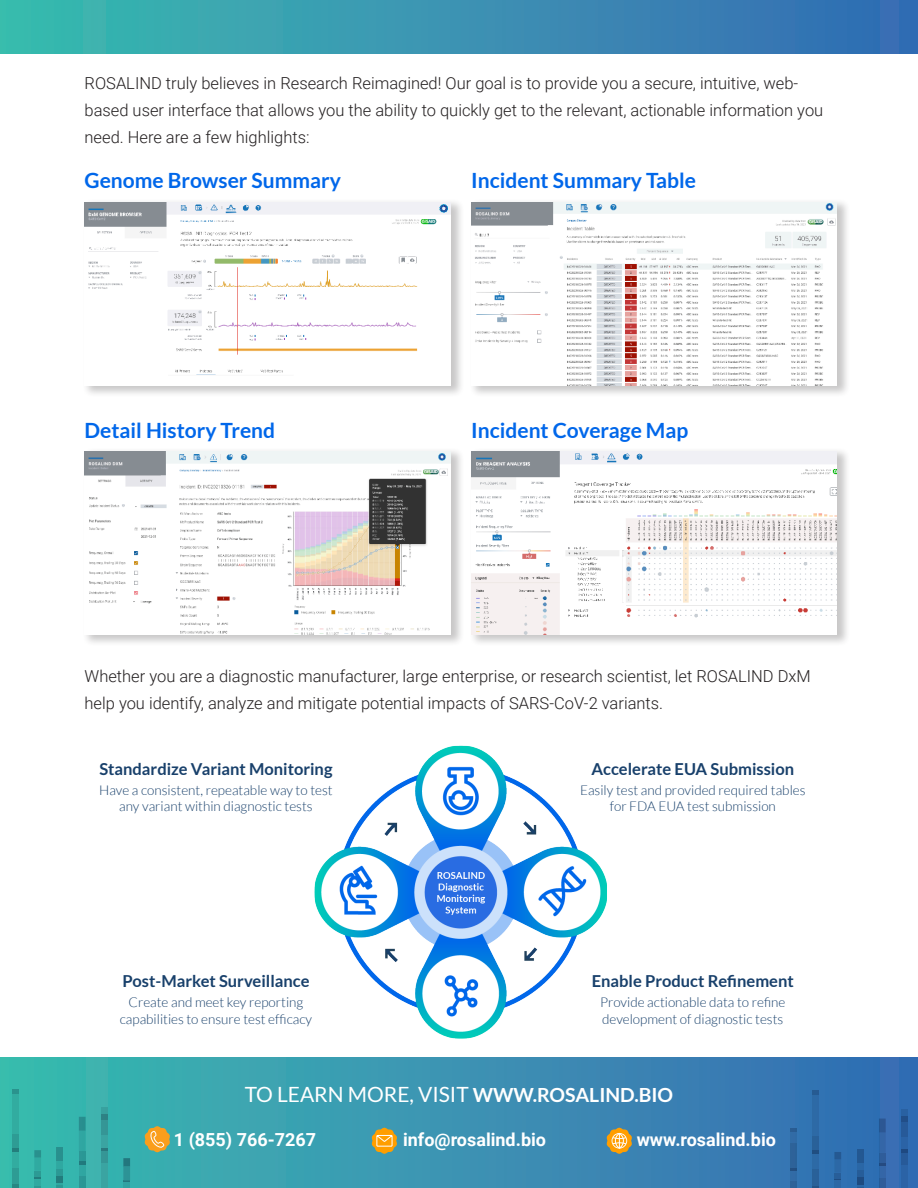
<style>
.page{position:relative;width:918px;height:1188px;background:#fff}
.page>*{position:absolute;margin:0;border:0;box-sizing:border-box;transform-origin:0 0}
.Subhead{font:700 21px "Lato";color:#0067ea}
.t1{font:21px "Lato";color:#fff}
.t2{font:700 18px "Roboto";color:#fff}
.Body{font:300 16.5px/27px "Roboto";color:#231f20}
.Paragraph_Style_3{font:700 16.5px "Lato";color:#18406b}
.Paragraph_Style_3-2{font:300 13.5px/16.5px "Lato";color:#18406b;text-align:center}
.s1{font-weight:700;font-size:19.5px}
</style>
<div class="page">
<svg style="left:0;top:1058px;width:918px;height:130px;background:#3992b1"></svg>
<svg style="left:372px;top:1128px;width:25px;height:26px"></svg>
<svg style="left:145px;top:1126px;width:25px;height:26px"></svg>
<svg style="left:607px;top:1128px;width:25px;height:26px"></svg>
<svg style="left:12px;top:1184px;width:7px;height:4px"></svg>
<div style="left:12px;top:1167px;width:7px;height:17px;background:#2e9c94"></div>
<div style="left:12px;top:1094px;width:7px;height:40px;background:#32aca0"></div>
<svg style="left:12px;top:1089px;width:7px;height:5px"></svg>
<div style="left:12px;top:1152px;width:7px;height:15px;background:#32aca0"></div>
<svg style="left:12px;top:1134px;width:7px;height:18px"></svg>
<svg style="left:34px;top:1186px;width:7px;height:2px"></svg>
<div style="left:34px;top:1179px;width:7px;height:7px;background:#30aaa1"></div>
<svg style="left:34px;top:1150px;width:7px;height:29px"></svg>
<div style="left:57px;top:1160px;width:6px;height:9px;background:#2fa8a1"></div>
<div style="left:57px;top:1147px;width:6px;height:13px;background:#28908e"></div>
<svg style="left:57px;top:1182px;width:6px;height:6px"></svg>
<div style="left:57px;top:1175px;width:6px;height:7px;background:#227c7d"></div>
<svg style="left:57px;top:1169px;width:6px;height:6px"></svg>
<div style="left:79px;top:1176px;width:7px;height:12px;background:#2a9795"></div>
<div style="left:79px;top:1164px;width:7px;height:12px;background:#2fa6a1"></div>
<svg style="left:79px;top:1117px;width:7px;height:47px"></svg>
<div style="left:101px;top:1107px;width:7px;height:7px;background:#38a19f"></div>
<div style="left:101px;top:1162px;width:7px;height:26px;background:#3aa4a2"></div>
<svg style="left:101px;top:1114px;width:7px;height:48px"></svg>
<svg style="left:123px;top:1158px;width:7px;height:30px"></svg>
<div style="left:790px;top:1181px;width:7px;height:7px;background:#2e6299"></div>
<div style="left:790px;top:1132px;width:7px;height:11px;background:#326ba6"></div>
<svg style="left:790px;top:1129px;width:7px;height:3px"></svg>
<div style="left:790px;top:1170px;width:7px;height:11px;background:#326ba6"></div>
<svg style="left:790px;top:1143px;width:7px;height:27px"></svg>
<svg style="left:812px;top:1186px;width:7px;height:2px"></svg>
<div style="left:812px;top:1169px;width:7px;height:17px;background:#296199"></div>
<div style="left:812px;top:1095px;width:7px;height:41px;background:#2d6aa6"></div>
<svg style="left:812px;top:1090px;width:7px;height:5px"></svg>
<div style="left:812px;top:1154px;width:7px;height:15px;background:#2d6aa6"></div>
<svg style="left:812px;top:1136px;width:7px;height:18px"></svg>
<div style="left:834px;top:1180px;width:7px;height:7px;background:#2c68a6"></div>
<svg style="left:834px;top:1152px;width:7px;height:28px"></svg>
<div style="left:857px;top:1162px;width:6px;height:9px;background:#2a67a6"></div>
<div style="left:857px;top:1149px;width:6px;height:13px;background:#235892"></div>
<svg style="left:857px;top:1184px;width:6px;height:4px"></svg>
<div style="left:857px;top:1177px;width:6px;height:7px;background:#1e4b81"></div>
<svg style="left:857px;top:1171px;width:6px;height:6px"></svg>
<div style="left:879px;top:1178px;width:7px;height:10px;background:#2f5d9a"></div>
<div style="left:879px;top:1166px;width:7px;height:12px;background:#3466a7"></div>
<svg style="left:879px;top:1119px;width:7px;height:47px"></svg>
<div style="left:901px;top:1109px;width:7px;height:7px;background:#2961a2"></div>
<div style="left:901px;top:1164px;width:7px;height:24px;background:#2b63a6"></div>
<svg style="left:901px;top:1116px;width:7px;height:48px"></svg>
<div style="left:0;top:0;width:918px;height:54px;background:linear-gradient(to right,#3bbbaf,#376ab4)"></div>
<div style="left:83px;top:198px;width:381px;height:200px;background:#231f20;opacity:.25"></div>
<img style="left:85px;top:202px;width:365px;height:184px">
<div style="left:83px;top:447px;width:381px;height:200px;background:#231f20;opacity:.25"></div>
<img style="left:85px;top:451px;width:365px;height:184px">
<div style="left:469px;top:198px;width:382px;height:200px;background:#231f20;opacity:.25"></div>
<img style="left:471px;top:202px;width:366px;height:184px">
<div style="left:469px;top:447px;width:382px;height:200px;background:#231f20;opacity:.25"></div>
<img style="left:471px;top:451px;width:366px;height:184px">
<img style="left:315px;top:746px;width:292px;height:293px">
<p class="Body" style="left:85px;top:69px;width:740px">ROSALIND truly believes in Research Reimagined! Our goal is to provide you a secure, intuitive, web&shy;based user interface that allows you the ability to quickly get to the relevant, actionable information you need. Here are a few highlights:</p>
<p class="Subhead" style="left:85px;top:169px;width:258px">Genome Browser Summary</p>
<p class="Subhead" style="left:471px;top:169px;width:226px">Incident Summary Table</p>
<p class="Subhead" style="left:85px;top:418px;width:192px">Detail History Trend</p>
<p class="Subhead" style="left:471px;top:418px;width:219px">Incident Coverage Map</p>
<p class="Body" style="left:85px;top:662px;width:728px">Whether you are a diagnostic manufacturer, large enterprise, or research scientist, let ROSALIND DxM help you identify, analyze and mitigate potential impacts of SARS-CoV-2 variants.</p>
<p class="Paragraph_Style_3" style="left:99px;top:759px;width:235px">Standardize Variant Monitoring</p>
<p class="Paragraph_Style_3" style="left:592px;top:759px;width:204px">Accelerate EUA Submission</p>
<p class="Paragraph_Style_3-2" style="left:99px;top:782px;width:235px">Have a consistent, repeatable way to test any variant within diagnostic tests</p>
<p class="Paragraph_Style_3-2" style="left:580px;top:782px;width:227px">Easily test and provided required tables for FDA EUA test submission</p>
<p class="Paragraph_Style_3" style="left:122px;top:972px;width:189px">Post-Market Surveillance</p>
<p class="Paragraph_Style_3" style="left:592px;top:972px;width:204px">Enable Product Refinement</p>
<p class="Paragraph_Style_3-2" style="left:120px;top:994px;width:194px">Create and meet key reporting capabilities to ensure test efficacy</p>
<p class="Paragraph_Style_3-2" style="left:600px;top:994px;width:187px;text-align:left">Provide actionable data to refine development of diagnostic tests</p>
<p class="t1" style="left:245px;top:1083px;width:430px">TO LEARN MORE, VISIT <span class="s1">WWW.ROSALIND.BIO</span></p>
<p class="t2" style="left:174px;top:1127px;width:144px">1 (855) 766-7267</p>
<p class="t2" style="left:403px;top:1127px;width:144px">info@rosalind.bio</p>
<p class="t2" style="left:637px;top:1127px;width:141px">www.rosalind.bio</p>
</div>
